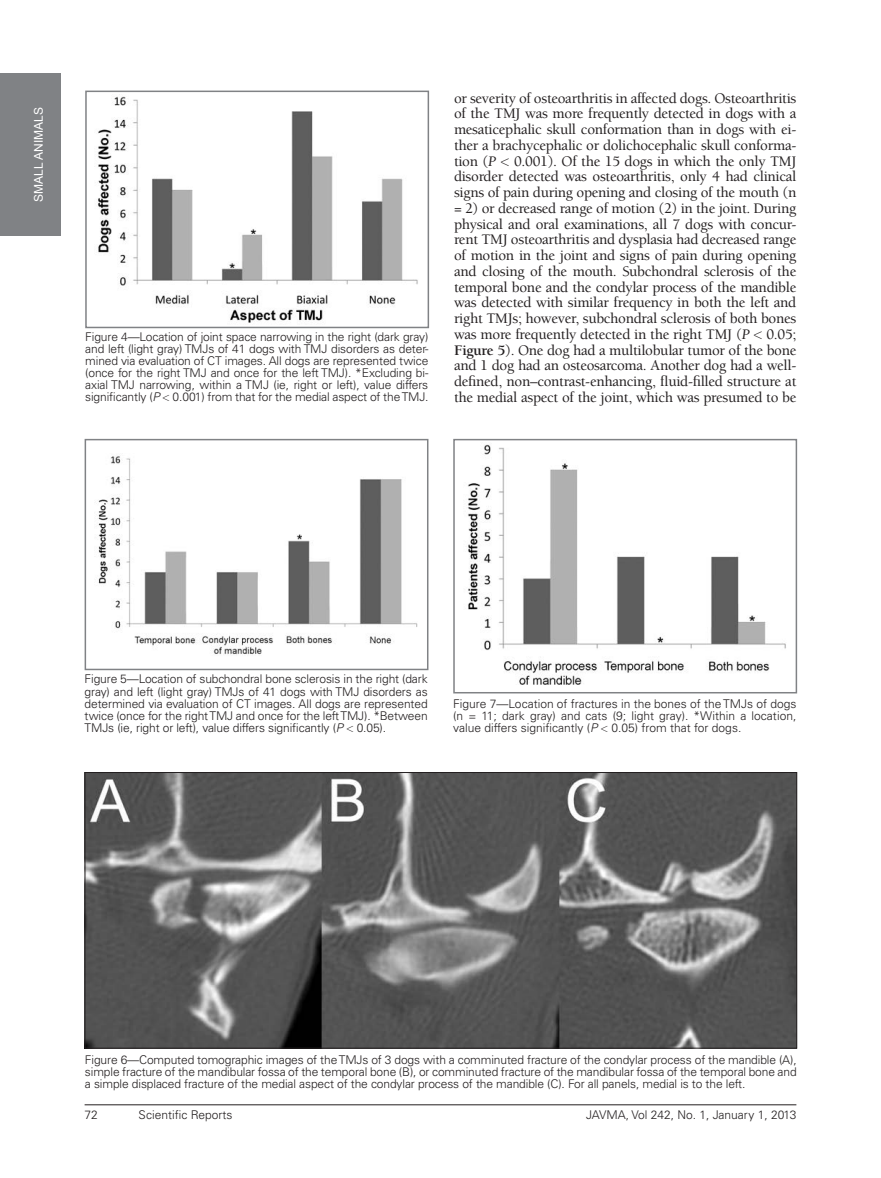
<style>
.page{position:relative;width:881px;height:1178px;background:#fff}
.page>*{position:absolute;margin:0;border:0;box-sizing:border-box;transform-origin:0 0}
.t1{font:500 15px/15.8px "Berkeley";letter-spacing:-.02em;color:#231f20;text-align:justify}
.t2{font:300 12px/12px "Univers";letter-spacing:-.01em;color:#231f20;text-align:justify}
.t3{font:12px "Arial";color:#fff}
.s1{font-style:italic}
.s2{font-family:"Helvetica Neue";font-weight:100}
.s3{font-weight:400;font-style:italic}
.s4{font-weight:700}
</style>
<div class="page">
<hr style="left:85px;top:1104px;width:711px;height:1px;background:#231f20">
<div style="left:0;top:73px;width:60px;height:162px;background:#808285"></div>
<img style="left:98px;top:456px;width:320px;height:199px">
<div style="left:85px;top:439px;width:343px;height:231px;border:2px solid #808285"></div>
<img style="left:87px;top:774px;width:707px;height:272px">
<div style="left:85px;top:772px;width:711px;height:276px;border:1px solid #231f20"></div>
<img style="left:467px;top:444px;width:319px;height:241px">
<div style="left:453px;top:439px;width:343px;height:254px;border:2px solid #808285"></div>
<img style="left:97px;top:94px;width:321px;height:229px">
<div style="left:85px;top:91px;width:344px;height:237px;border:2px solid #808285"></div>
<p class="t3" style="left:31px;top:202px;width:96px;rotate:-90deg">SMALL ANIMALS</p>
<p class="t2" style="left:85px;top:331px;width:344px">Figure 4—Location of joint space narrowing in the right (dark gray) and left (light gray) TMJs of 41 dogs with TMJ disorders as deter&shy;mined via evaluation of CT images. All dogs are represented twice (once for the right TMJ and once for the left TMJ). *Excluding bi&shy;axial TMJ narrowing, within a TMJ (ie, right or left), value differs significantly (<span class="s1">P</span> <span class="s2">&lt;</span> 0.001) from that for the medial aspect of the TMJ.</p>
<p class="t1" style="left:454px;top:90px;width:344px">or severity of osteoarthritis in affected dogs. Osteoarthritis of the TMJ was more frequently detected in dogs with a mesaticephalic skull conformation than in dogs with ei&shy;ther a brachycephalic or dolichocephalic skull conforma&shy;tion (<span class="s3">P</span> <span class="s2">&lt;</span> 0.001). Of the 15 dogs in which the only TMJ disorder detected was osteoarthritis, only 4 had clinical signs of pain during opening and closing of the mouth (n = 2) or decreased range of motion (2) in the joint. During physical and oral examinations, all 7 dogs with concur&shy;rent TMJ osteoarthritis and dysplasia had decreased range of motion in the joint and signs of pain during opening and closing of the mouth. Subchondral sclerosis of the temporal bone and the condylar process of the mandible was detected with similar frequency in both the left and right TMJs; however, subchondral sclerosis of both bones was more frequently detected in the right TMJ (<span class="s3">P</span> <span class="s2">&lt;</span> 0.05; <span class="s4">Figure 5</span>). One dog had a multilobular tumor of the bone and 1 dog had an osteosarcoma. Another dog had a well&shy;defined, non–contrast-enhancing, fluid-filled structure at the medial aspect of the joint, which was presumed to be</p>
<p class="t2" style="left:85px;top:673px;width:344px">Figure 5—Location of subchondral bone sclerosis in the right (dark gray) and left (light gray) TMJs of 41 dogs with TMJ disorders as determined via evaluation of CT images. All dogs are represented twice (once for the right TMJ and once for the left TMJ). *Between TMJs (ie, right or left), value differs significantly (<span class="s1">P</span> <span class="s2">&lt;</span> 0.05).</p>
<p class="t2" style="left:453px;top:697px;width:344px">Figure 7—Location of fractures in the bones of the TMJs of dogs (n = 11; dark gray) and cats (9; light gray). *Within a location, value differs significantly (<span class="s1">P</span> <span class="s2">&lt;</span> 0.05) from that for dogs.</p>
<p class="t2" style="left:85px;top:1052px;width:712px">Figure 6—Computed tomographic images of the TMJs of 3 dogs with a comminuted fracture of the condylar process of the mandible (A), simple fracture of the mandibular fossa of the temporal bone (B), or comminuted fracture of the mandibular fossa of the temporal bone and a simple displaced fracture of the medial aspect of the condylar process of the mandible (C). For all panels, medial is to the left.</p>
<p class="t2" style="left:85px;top:1108px;width:15px">72</p>
<p class="t2" style="left:139px;top:1108px;width:95px">Scientific Reports</p>
<p class="t2" style="left:586px;top:1108px;width:211px">JAVMA, Vol 242, No. 1, January 1, 2013</p>
</div>
